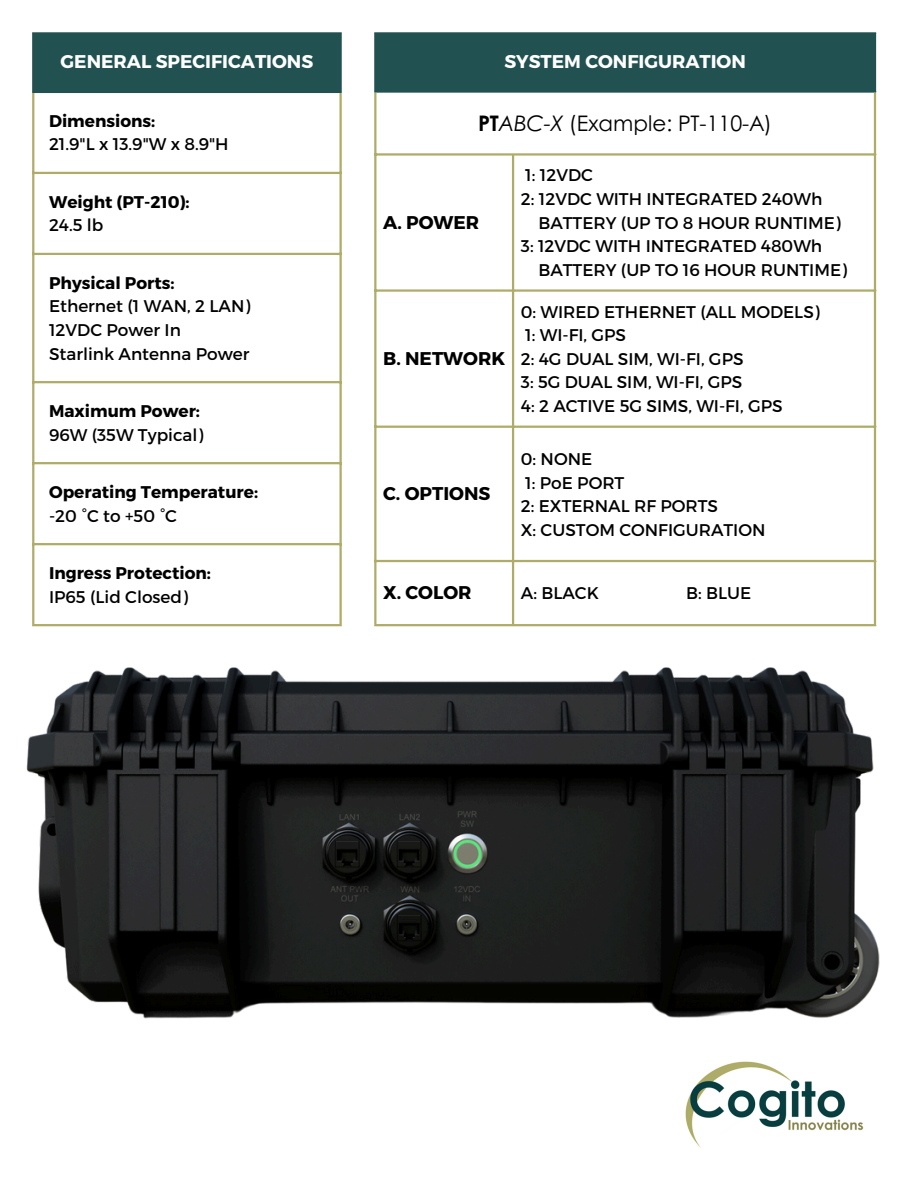
<style>
.page{position:relative;width:918px;height:1188px;background:#fff}
.page>*{position:absolute;margin:0;border:0;box-sizing:border-box;transform-origin:0 0}
.t1{font:21.45px "Century Gothic";color:#000}
.t2{font:700 18.45px "Montserrat";color:#fff}
.t3{font:700 18.45px "Montserrat";color:#000}
.t4{font:16.95px "Montserrat";color:#000}
.t5{font:700 16.95px "Montserrat";color:#000}
.s1{font-weight:700}
.s2{font-style:italic}
</style>
<div class="page">
<img style="left:685px;top:1061px;width:179px;height:87px">
<div style="left:33px;top:33px;width:308px;height:59px;background:#225152"></div>
<hr style="left:32px;top:35px;width:2px;height:56px;background:#225152">
<hr style="left:339px;top:35px;width:3px;height:56px;background:#225152">
<hr style="left:32px;top:32px;width:310px;height:3px;background:#225152">
<hr style="left:32px;top:91px;width:310px;height:2px;background:#225152">
<hr style="left:32px;top:93px;width:2px;height:531px;background:#aeac69">
<hr style="left:339px;top:93px;width:3px;height:531px;background:#aeac69">
<hr style="left:32px;top:172px;width:310px;height:2px;background:#aeac69">
<hr style="left:32px;top:253px;width:310px;height:2px;background:#aeac69">
<hr style="left:32px;top:381px;width:310px;height:2px;background:#aeac69">
<hr style="left:32px;top:462px;width:310px;height:2px;background:#aeac69">
<hr style="left:32px;top:543px;width:310px;height:2px;background:#aeac69">
<hr style="left:32px;top:624px;width:310px;height:2px;background:#aeac69">
<div style="left:375px;top:33px;width:500px;height:59px;background:#225152"></div>
<hr style="left:374px;top:35px;width:2px;height:55px;background:#225152">
<hr style="left:874px;top:35px;width:2px;height:55px;background:#225152">
<hr style="left:374px;top:32px;width:502px;height:3px;background:#225152">
<hr style="left:374px;top:90px;width:502px;height:3px;background:#225152">
<hr style="left:374px;top:93px;width:2px;height:531px;background:#aeac69">
<hr style="left:512px;top:156px;width:2px;height:468px;background:#aeac69">
<hr style="left:874px;top:93px;width:2px;height:531px;background:#aeac69">
<hr style="left:374px;top:153px;width:502px;height:3px;background:#aeac69">
<hr style="left:374px;top:289px;width:502px;height:3px;background:#aeac69">
<hr style="left:374px;top:426px;width:502px;height:2px;background:#aeac69">
<hr style="left:374px;top:560px;width:502px;height:2px;background:#aeac69">
<hr style="left:374px;top:624px;width:502px;height:2px;background:#aeac69">
<img style="left:26px;top:667px;width:854px;height:352px">
<p class="t2" style="left:61px;top:50px;width:254px">GENERAL SPECIFICATIONS</p>
<p class="t5" style="left:49px;top:110px;width:108px">Dimensions:</p>
<p class="t4" style="left:49px;top:133px;width:181px">21.9"L x 13.9"W x 8.9"H</p>
<p class="t5" style="left:49px;top:191px;width:142px">Weight (PT-210):</p>
<p class="t4" style="left:49px;top:214px;width:56px">24.5 lb</p>
<p class="t5" style="left:49px;top:272px;width:127px">Physical Ports:</p>
<p class="t4" style="left:49px;top:295px;width:203px">Ethernet (1 WAN, 2 LAN)</p>
<p class="t4" style="left:49px;top:319px;width:133px">12VDC Power In</p>
<p class="t4" style="left:49px;top:343px;width:202px">Starlink Antenna Power</p>
<p class="t5" style="left:49px;top:400px;width:152px">Maximum Power:</p>
<p class="t4" style="left:49px;top:424px;width:156px">96W (35W Typical)</p>
<p class="t5" style="left:49px;top:481px;width:211px">Operating Temperature:</p>
<p class="t4" style="left:49px;top:505px;width:130px">-20 °C to +50 °C</p>
<p class="t5" style="left:49px;top:562px;width:163px">Ingress Protection:</p>
<p class="t4" style="left:49px;top:586px;width:140px">IP65 (Lid Closed)</p>
<p class="t2" style="left:504px;top:50px;width:243px">SYSTEM CONFIGURATION</p>
<p class="t1" style="left:478px;top:107px;width:296px"><span class="s1">PT</span><span class="s2">ABC-X</span> (Example: PT-110-A)</p>
<p class="t3" style="left:383px;top:210px;width:97px">A. POWER</p>
<p class="t3" style="left:383px;top:346px;width:123px">B. NETWORK</p>
<p class="t3" style="left:383px;top:481px;width:109px">C. OPTIONS</p>
<p class="t4" style="left:525px;top:164px;width:69px">1: 12VDC</p>
<p class="t4" style="left:521px;top:188px;width:303px">2: 12VDC WITH INTEGRATED 240Wh</p>
<p class="t4" style="left:538px;top:212px;width:304px">BATTERY (UP TO 8 HOUR RUNTIME)</p>
<p class="t4" style="left:521px;top:235px;width:303px">3: 12VDC WITH INTEGRATED 480Wh</p>
<p class="t4" style="left:538px;top:259px;width:310px">BATTERY (UP TO 16 HOUR RUNTIME)</p>
<p class="t4" style="left:521px;top:301px;width:300px">0: WIRED ETHERNET (ALL MODELS)</p>
<p class="t4" style="left:525px;top:324px;width:102px">1: WI-FI, GPS</p>
<p class="t4" style="left:521px;top:348px;width:224px">2: 4G DUAL SIM, WI-FI, GPS</p>
<p class="t4" style="left:521px;top:371px;width:223px">3: 5G DUAL SIM, WI-FI, GPS</p>
<p class="t4" style="left:521px;top:395px;width:263px">4: 2 ACTIVE 5G SIMS, WI-FI, GPS</p>
<p class="t4" style="left:521px;top:448px;width:73px">0: NONE</p>
<p class="t4" style="left:525px;top:472px;width:101px">1: PoE PORT</p>
<p class="t4" style="left:521px;top:495px;width:199px">2: EXTERNAL RF PORTS</p>
<p class="t4" style="left:521px;top:519px;width:246px">X: CUSTOM CONFIGURATION</p>
<p class="t3" style="left:383px;top:581px;width:90px">X. COLOR</p>
<p class="t4" style="left:521px;top:582px;width:79px">A: BLACK</p>
<p class="t4" style="left:686px;top:582px;width:66px">B: BLUE</p>
</div>
